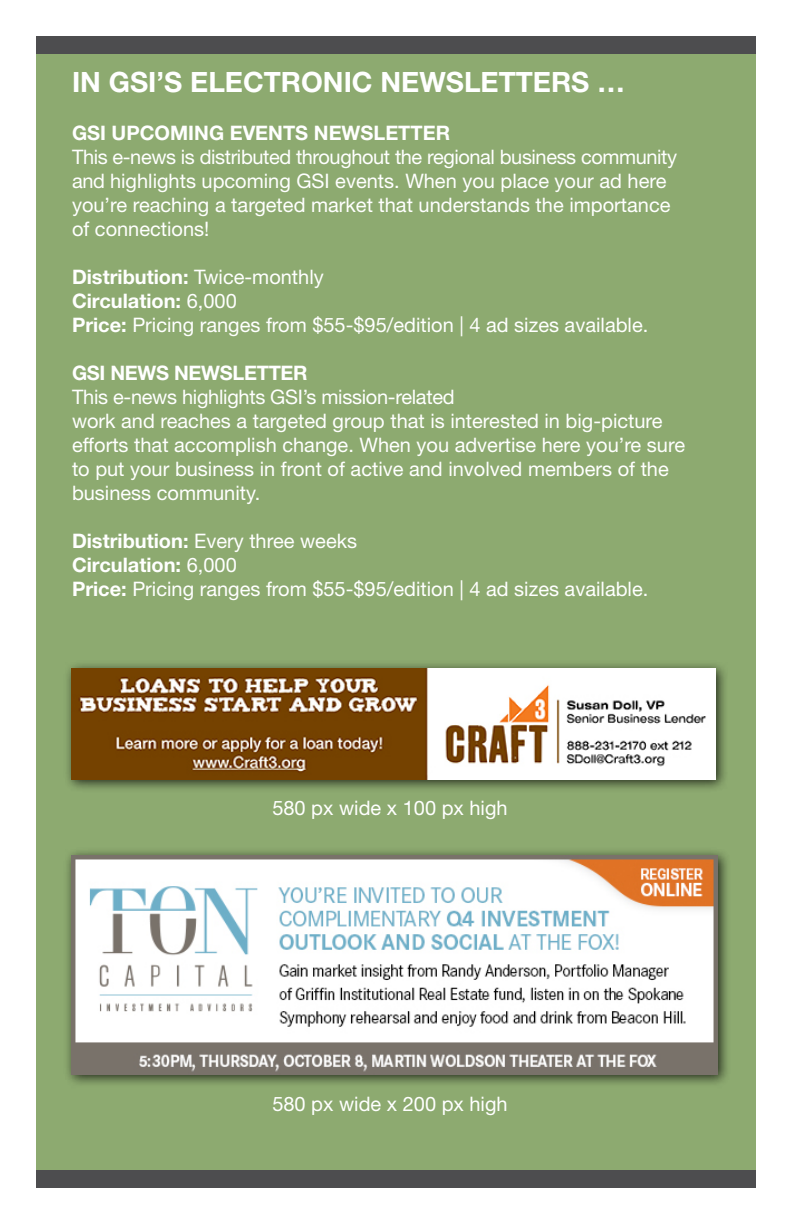
<style>
.page{position:relative;width:792px;height:1224px;background:#fff}
.page>*{position:absolute;margin:0;border:0;box-sizing:border-box;transform-origin:0 0}
.t1{font:700 28px "Helvetica Neue LT Std";color:#fff}
.t2{font:20px/24px "Helvetica Neue LT Std";color:#fff}
.t3{font:700 20px "Helvetica Neue LT Std";color:#fff}
.s1{font-weight:700}
</style>
<div class="page">
<div style="left:36px;top:36px;width:720px;height:1152px;background:#8daa70"></div>
<div style="left:36px;top:1170px;width:720px;height:18px;background:#4d4d4f"></div>
<div style="left:36px;top:36px;width:720px;height:18px;background:#4d4d4f"></div>
<div style="left:63px;top:847px;width:668px;height:241px;background:#000;opacity:.75"></div>
<img style="left:71px;top:855px;width:646px;height:219px">
<div style="left:63px;top:660px;width:666px;height:132px;background:#000;opacity:.75"></div>
<img style="left:71px;top:668px;width:644px;height:111px">
<h1 class="t1" style="left:72px;top:65px;width:555px">IN GSI’S ELECTRONIC NEWSLETTERS …</h1>
<p class="t3" style="left:72px;top:120px;width:380px">GSI UPCOMING EVENTS NEWSLETTER</p>
<p class="t2" style="left:72px;top:145px;width:607px">This e-news is distributed throughout the regional business community and highlights upcoming GSI events. When you place your ad here you’re reaching a targeted market that understands the importance of connections!</p>
<p class="t2" style="left:72px;top:265px;width:578px"><span class="s1">DISTRIBUTION:</span> Twice-monthly<br><span class="s1">CIRCULATION:</span> 6,000<br><span class="s1">PRICE:</span> Pricing ranges from $55-$95/edition | 4 ad sizes available.</p>
<p class="t3" style="left:72px;top:360px;width:237px">GSI NEWS NEWSLETTER</p>
<p class="t2" style="left:72px;top:385px;width:615px">This e-news highlights GSI’s mission-related<br>work and reaches a targeted group that is interested in big-picture efforts that accomplish change. When you advertise here you’re sure to put your business in front of active and involved members of the business community.</p>
<p class="t2" style="left:72px;top:529px;width:578px"><span class="s1">DISTRIBUTION:</span> Every three weeks<br><span class="s1">CIRCULATION:</span> 6,000<br><span class="s1">PRICE:</span> Pricing ranges from $55-$95/edition | 4 ad sizes available.</p>
<p class="t2" style="left:272px;top:796px;width:237px">580 px wide x 100 px high</p>
<p class="t2" style="left:272px;top:1092px;width:237px">580 px wide x 200 px high</p>
</div>
